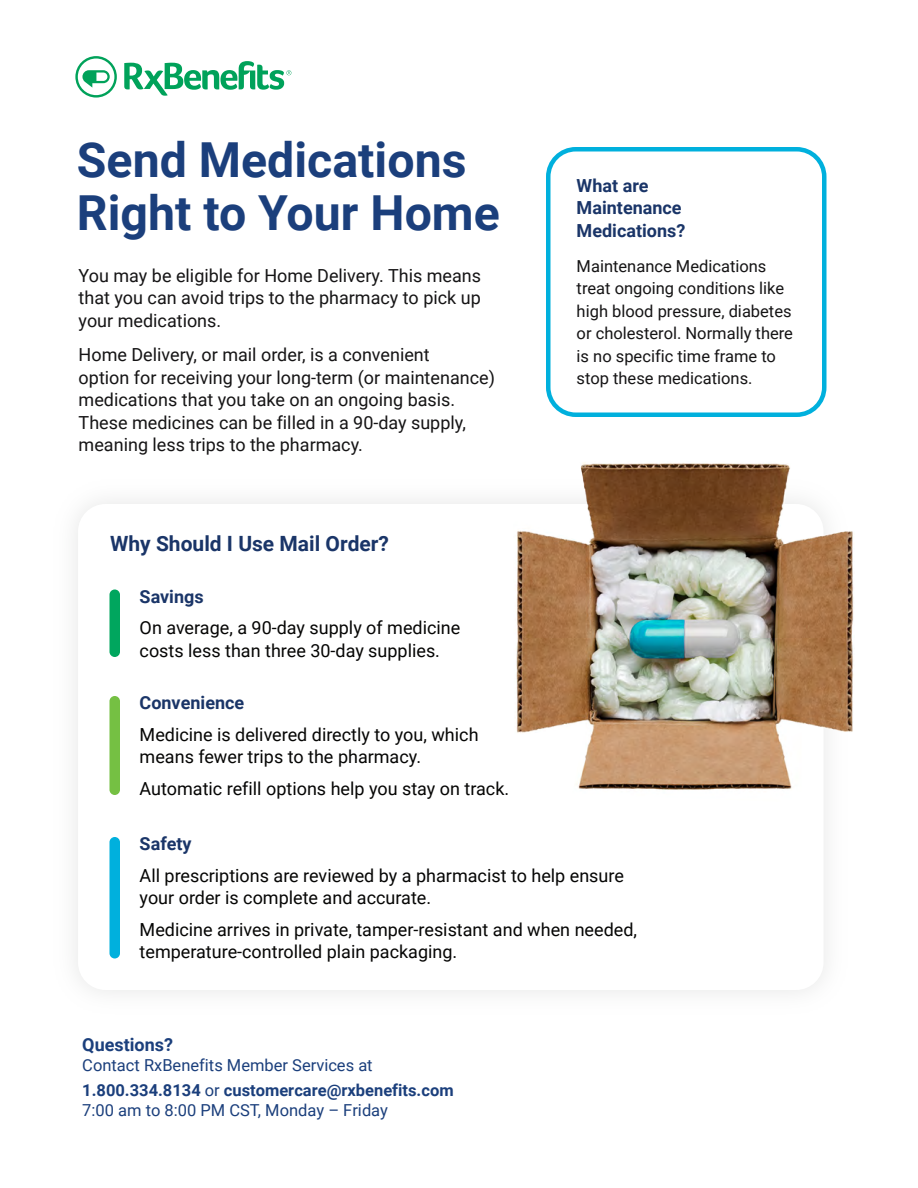
<style>
.page{position:relative;width:918px;height:1188px;background:#fff}
.page>*{position:absolute;margin:0;border:0;box-sizing:border-box;transform-origin:0 0}
.t1{font:700 48.3px/52.9px "Roboto";color:#1b3f7c}
.t2{font:700 21px "Roboto";color:#1a3568}
.t3{font:18px/22.5px "Roboto";color:#050504}
.t4{font:18px/22.5px "Roboto";color:#151415;text-align:justify}
.t5{font:700 18px/22.5px "Roboto";color:#1a3568}
.t6{font:700 18px "Roboto";color:#1b3f7c}
.t7{font:16.5px/22.5px "Roboto";color:#151415}
.t8{font:700 16.5px/24.8px "Roboto";color:#1b3f7c}
.t9{font:16.5px "Roboto";color:#1b3f7c}
.s1{font-weight:400}
</style>
<div class="page">
<svg style="left:124px;top:61px;width:167px;height:35px"></svg>
<svg style="left:75px;top:56px;width:42px;height:42px"></svg>
<div style="left:110px;top:590px;width:10px;height:67px;background:#00a65e;border-radius:5px"></div>
<div style="left:110px;top:696px;width:10px;height:99px;background:#75c043;border-radius:5px"></div>
<div style="left:110px;top:837px;width:10px;height:121px;background:#00b0dd;border-radius:5px"></div>
<div style="left:546px;top:147px;width:281px;height:270px;border:4px solid #00b0dd;border-radius:28px"></div>
<img style="left:513px;top:462px;width:342px;height:340px">
<h1 class="t1" style="left:77px;top:131px;width:424px">Send Medications<br>Right to Your Home</h1>
<p class="t4" style="left:79px;top:264px;width:404px">You may be eligible for Home Delivery. This means that you can avoid trips to the pharmacy to pick up your medications.</p>
<p class="t4" style="left:79px;top:343px;width:418px;text-align:left">Home Delivery, or mail order, is a convenient<br>option for receiving your long-term (or maintenance) medications that you take on an ongoing basis.<br>These medicines can be filled in a 90-day supply, meaning less trips to the pharmacy.</p>
<p class="t2" style="left:110px;top:529px;width:280px">Why Should I Use Mail Order?</p>
<p class="t5" style="left:577px;top:174px;width:110px">What are<br>Maintenance<br>Medications?</p>
<p class="t7" style="left:577px;top:254px;width:218px">Maintenance Medications treat ongoing conditions like high blood pressure, diabetes or cholesterol. Normally there is no specific time frame to stop these medications.</p>
<p class="t5" style="left:140px;top:584px;width:66px">Savings</p>
<p class="t3" style="left:140px;top:616px;width:322px">On average, a 90-day supply of medicine costs less than three 30-day supplies.</p>
<p class="t5" style="left:140px;top:691px;width:106px">Convenience</p>
<p class="t3" style="left:140px;top:722px;width:340px">Medicine is delivered directly to you, which means fewer trips to the pharmacy.</p>
<p class="t3" style="left:140px;top:776px;width:371px">Automatic refill options help you stay on track.</p>
<p class="t5" style="left:140px;top:832px;width:54px">Safety</p>
<p class="t3" style="left:140px;top:863px;width:486px">All prescriptions are reviewed by a pharmacist to help ensure your order is complete and accurate.</p>
<p class="t3" style="left:140px;top:917px;width:499px">Medicine arrives in private, tamper-resistant and when needed, temperature-controlled plain packaging.</p>
<p class="t6" style="left:82px;top:1032px;width:92px">Questions?</p>
<p class="t8" style="left:82px;top:1052px;width:373px"><span class="s1">Contact RxBenefits Member Services at<br></span>1.800.334.8134 <span class="s1">or</span> customercare@rxbenefits.com</p>
<p class="t9" style="left:82px;top:1098px;width:307px">7:00 am to 8:00 PM CST, Monday – Friday</p>
</div>
